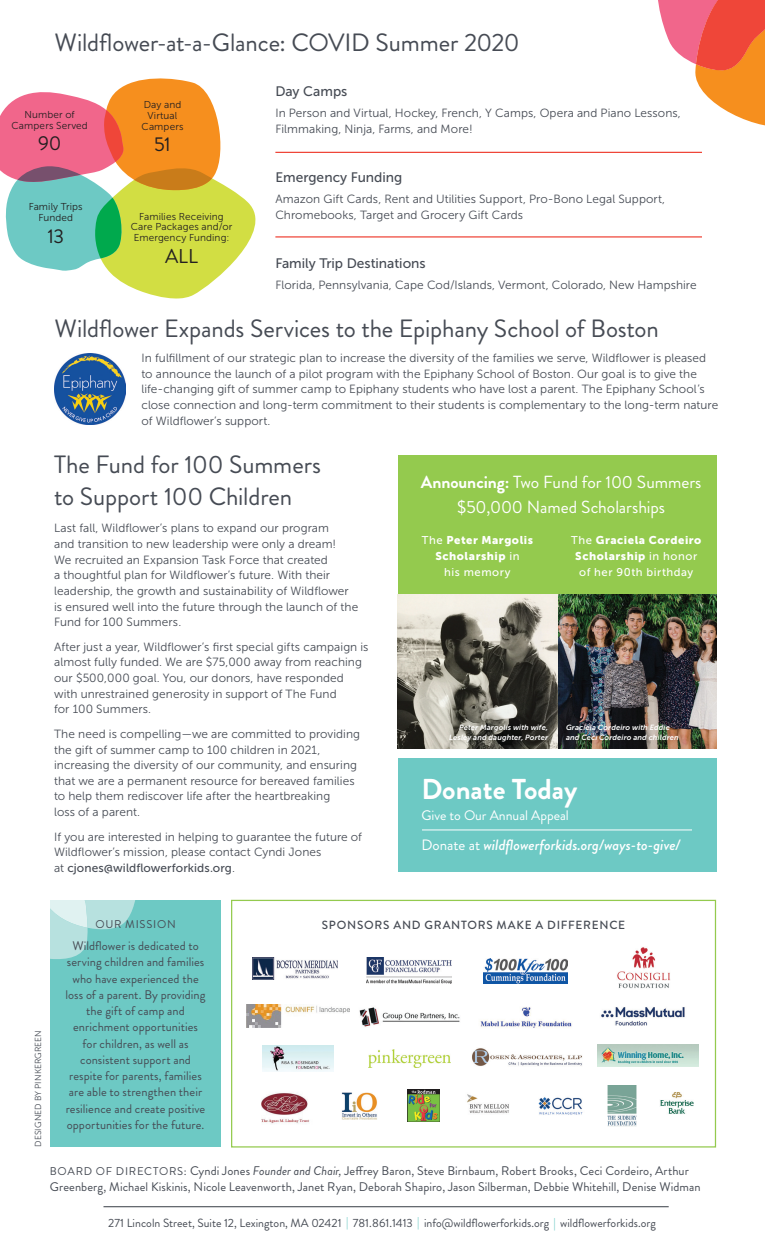
<style>
.page{position:relative;width:765px;height:1260px;background:#fff}
.page>*{position:absolute;margin:0;border:0;box-sizing:border-box;transform-origin:0 0}
.t1{font:700 28.75px "Brandon Grotesque";color:#fff}
.t2{font:25px/32.5px "Brandon Grotesque";letter-spacing:-.005em;color:#464b54}
.t3{font:20px "Brandon Grotesque";letter-spacing:-.01em;color:#231f20}
.t4{font:17.5px/25px "Brandon Grotesque";letter-spacing:-.005em;color:#fff;text-align:center}
.t5{font:italic 500 15px "Brandon Grotesque";color:#fff}
.t6{font:13.88px "Brandon Grotesque";color:#fff}
.t7{font:13.75px "Museo Sans 500";color:#464b54}
.t8{font:12.5px/16.2px "Brandon Grotesque";letter-spacing:.005em;color:#464b54}
.t9{font:11.88px/15.6px "Museo Sans 300";letter-spacing:.005em;color:#464b54}
.t10{font:11.88px "Brandon Grotesque";color:#464b54}
.t11{font:500 11.88px "Brandon Grotesque";letter-spacing:.065em;color:#464b54}
.t12{font:11.88px "Museo Sans 500";letter-spacing:.005em;color:#464b54}
.t13{font:11.25px/15.6px "Museo Sans 900";letter-spacing:.05em;color:#fff;text-align:center}
.t14{font:11.25px "Museo Sans 500";letter-spacing:.05em;color:#fff}
.t15{font:11.25px "Brandon Grotesque";letter-spacing:.065em;color:#464b54}
.t16{font:10px/10.9px "Museo Sans 300";letter-spacing:.015em;color:#231f20;text-align:center}
.t17{font:8.75px "Museo Sans Rounded 300";letter-spacing:.015em;color:#464b54}
.t18{font:italic 7.5px/10px "Museo Sans 700";letter-spacing:.02em;color:#fff;text-align:right}
.s1{font-family:"Museo Sans 300"}
.s2{font-weight:700}
.s3{font-family:"Museo Sans 500"}
.s4{font-weight:400;font-style:normal}
.s5{font-size:11.25px}
.s6{font-style:italic}
.s7{color:#6dc9c4}
</style>
<div class="page">
<div style="left:231px;top:900px;width:485px;height:248px;border:1px solid #94ca4e"></div>
<svg style="left:0;top:78px;width:277px;height:221px"></svg>
<div style="left:398px;top:456px;width:318px;height:139px;background:#94ca4e"></div>
<img style="left:557px;top:595px;width:159px;height:153px">
<svg style="left:398px;top:595px;width:159px;height:153px;background:#86847a"></svg>
<div style="left:50px;top:900px;width:171px;height:247px;background:#6dc9c4"></div>
<hr style="left:104px;top:1206px;width:565px;height:1px;background:#5f646a">
<img style="left:660px;top:1092px;width:34px;height:22px">
<img style="left:341px;top:1092px;width:36px;height:27px">
<img style="left:408px;top:1090px;width:32px;height:31px">
<img style="left:607px;top:1085px;width:30px;height:41px">
<img style="left:261px;top:1093px;width:48px;height:31px">
<img style="left:467px;top:1094px;width:42px;height:20px">
<img style="left:253px;top:957px;width:84px;height:22px">
<img style="left:538px;top:1097px;width:45px;height:18px">
<img style="left:367px;top:957px;width:85px;height:26px">
<img style="left:483px;top:958px;width:85px;height:25px">
<img style="left:359px;top:1007px;width:101px;height:20px">
<img style="left:480px;top:1007px;width:92px;height:21px">
<img style="left:262px;top:1045px;width:71px;height:26px">
<img style="left:601px;top:1007px;width:84px;height:19px">
<img style="left:368px;top:1049px;width:82px;height:18px">
<img style="left:472px;top:1048px;width:110px;height:18px">
<img style="left:598px;top:1045px;width:100px;height:21px">
<div style="left:398px;top:758px;width:318px;height:114px;background:#6dc9c4"></div>
<hr style="left:422px;top:830px;width:270px;height:1px;background:#fff">
<img style="left:55px;top:353px;width:71px;height:72px">
<svg style="left:658px;top:0;width:107px;height:126px"></svg>
<hr style="left:275px;top:152px;width:427px;height:1px;background:#ef4639">
<hr style="left:275px;top:236px;width:427px;height:2px;background:#ef4639">
<svg style="left:50px;top:900px;width:85px;height:59px"></svg>
<img style="left:617px;top:947px;width:53px;height:42px">
<img style="left:246px;top:1005px;width:104px;height:23px">
<h2 class="t2" style="left:55px;top:26px;width:467px">Wildflower-at-a-Glance: COVID Summer 2020</h2>
<p class="t16" style="left:11px;top:109px;width:78px">Number of<br>Campers Served</p>
<h3 class="t3" style="left:38px;top:130px;width:25px">90</h3>
<p class="t16" style="left:29px;top:201px;width:55px">Family Trips<br>Funded</p>
<h3 class="t3" style="left:47px;top:222px;width:18px">13</h3>
<p class="t16" style="left:142px;top:99px;width:44px">Day and<br>Virtual<br>Campers</p>
<h3 class="t3" style="left:154px;top:131px;width:18px">51</h3>
<p class="t16" style="left:131px;top:211px;width:103px">Families Receiving<br>Care Packages and/or<br>Emergency Funding:</p>
<h3 class="t3" style="left:165px;top:242px;width:34px">ALL</h3>
<p class="t7" style="left:275px;top:83px;width:74px">Day Camps</p>
<p class="t9" style="left:275px;top:105px;width:407px">In Person and Virtual, Hockey, French, Y Camps, Opera and Piano Lessons,<br>Filmmaking, Ninja, Farms, and More!</p>
<p class="t7" style="left:275px;top:170px;width:128px">Emergency Funding</p>
<p class="t9" style="left:275px;top:191px;width:391px">Amazon Gift Cards, Rent and Utilities Support, Pro-Bono Legal Support,<br>Chromebooks, Target and Grocery Gift Cards</p>
<p class="t7" style="left:275px;top:256px;width:152px">Family Trip Destinations</p>
<p class="t9" style="left:275px;top:278px;width:423px">Florida, Pennsylvania, Cape Cod/Islands, Vermont, Colorado, New Hampshire</p>
<h2 class="t2" style="left:55px;top:312px;width:606px">Wildflower Expands Services to the Epiphany School of Boston</h2>
<p class="t9" style="left:142px;top:350px;width:578px">In fulfillment of our strategic plan to increase the diversity of the families we serve, Wildflower is pleased to announce the launch of a pilot program with the Epiphany School of Boston. Our goal is to give the life-changing gift of summer camp to Epiphany students who have lost a parent. The Epiphany School’s close connection and long-term commitment to their students is complementary to the long-term nature of Wildflower’s support.</p>
<h2 class="t2" style="left:54px;top:449px;width:268px">The Fund for 100 Summers to Support 100 Children</h2>
<p class="t9" style="left:54px;top:521px;width:306px">Last fall, Wildflower’s plans to expand our program<br>and transition to new leadership were only a dream!<br>We recruited an Expansion Task Force that created<br>a thoughtful plan for Wildflower’s future. With their leadership, the growth and sustainability of Wildflower is ensured well into the future through the launch of the Fund for 100 Summers.</p>
<p class="t9" style="left:54px;top:639px;width:316px">After just a year, Wildflower’s first special gifts campaign is almost fully funded. We are $75,000 away from reaching our $500,000 goal. You, our donors, have responded with unrestrained generosity in support of The Fund<br>for 100 Summers.</p>
<p class="t9" style="left:54px;top:726px;width:307px">The need is compelling—we are committed to providing the gift of summer camp to 100 children in 2021, increasing the diversity of our community, and ensuring that we are a permanent resource for bereaved families to help them rediscover life after the heartbreaking<br>loss of a parent.</p>
<p class="t9" style="left:54px;top:829px;width:309px">If you are interested in helping to guarantee the future of<br>Wildflower’s mission, please contact Cyndi Jones</p>
<p class="t12" style="left:54px;top:861px;width:182px"><span class="s1">at</span> cjones@wildflowerforkids.org<span class="s1">.</span></p>
<h3 class="t4" style="left:421px;top:470px;width:282px"><span class="s2">Announcing:</span> Two Fund for 100 Summers $50,000 Named Scholarships</h3>
<p class="t13" style="left:422px;top:532px;width:113px"><span class="s3">The</span> Peter Margolis<br>Scholarship <span class="s3">in</span></p>
<p class="t14" style="left:444px;top:566px;width:68px">his memory</p>
<p class="t13" style="left:571px;top:532px;width:132px"><span class="s3">The</span> Graciela Cordeiro<br>Scholarship <span class="s3">in honor</span></p>
<p class="t14" style="left:579px;top:566px;width:116px">of her 90th birthday</p>
<p class="t18" style="left:449px;top:723px;width:101px">Peter Margolis with wife,<br>Lesley and daughter, Porter</p>
<p class="t18" style="left:566px;top:723px;width:114px;text-align:left">Graciela Cordeiro with Eddie and Ceci Cordeiro and children</p>
<h1 class="t1" style="left:421px;top:769px;width:158px">Donate Today</h1>
<p class="t6" style="left:421px;top:806px;width:149px">Give to Our Annual Appeal</p>
<p class="t5" style="left:421px;top:834px;width:261px"><span class="s4">Donate at</span> wildflowerforkids.org/ways-to-give/</p>
<p class="t17" style="left:33px;top:1147px;width:118px;rotate:-90deg">DESIGNED BY PINKERGREEN</p>
<p class="t15" style="left:95px;top:917px;width:82px">OUR MISSION</p>
<p class="t8" style="left:66px;top:938px;width:142px;text-align:center">Wildflower is dedicated to serving children and families who have experienced the loss of a parent. By providing the gift of camp and enrichment opportunities for children, as well as consistent support and respite for parents, families are able to strengthen their resilience and create positive opportunities for the future.</p>
<p class="t11" style="left:322px;top:916px;width:305px">SPONSORS AND GRANTORS MAKE A DIFFERENCE</p>
<p class="t8" style="left:50px;top:1163px;width:652px;line-height:15.6px"><span class="s5">BOARD OF DIRECTORS:</span> Cyndi Jones <span class="s6">Founder and Chair,</span> Jeffrey Baron, Steve Birnbaum, Robert Brooks, Ceci Cordeiro, Arthur<br>Greenberg, Michael Kiskinis, Nicole Leavenworth, Janet Ryan, Deborah Shapiro, Jason Silberman, Debbie Whitehill, Denise Widman</p>
<p class="t10" style="left:108px;top:1215px;width:549px">271 Lincoln Street, Suite 12, Lexington, MA 02421 <span class="s7">|</span> 781.861.1413 <span class="s7">|</span> info@wildflowerforkids.org <span class="s7">|</span> wildflowerforkids.org</p>
</div>
